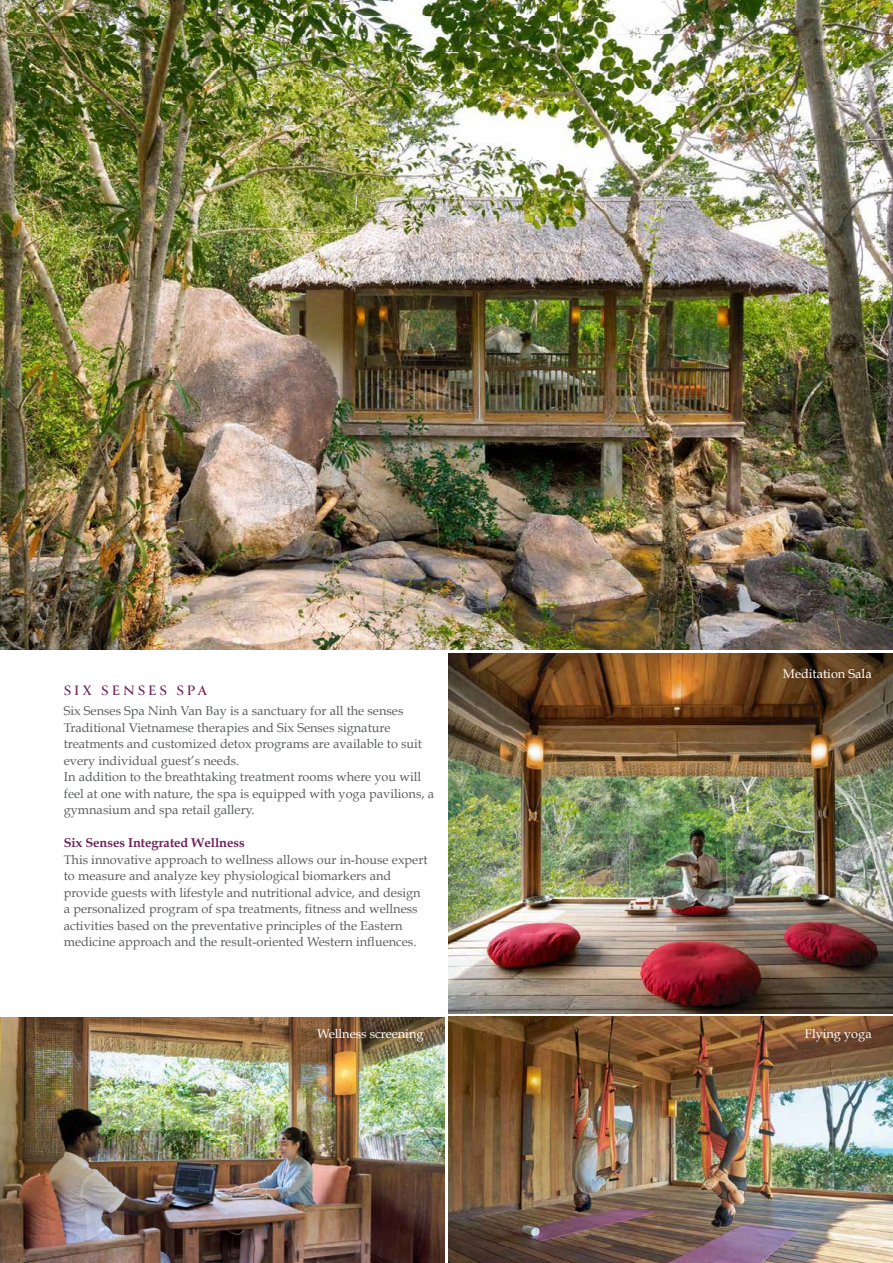
<style>
.page{position:relative;width:893px;height:1263px;background:#fff}
.page>*{position:absolute;margin:0;border:0;box-sizing:border-box;transform-origin:0 0}
.t1{font:700 15px "Canto";letter-spacing:.2em;color:#6d2158}
.t2{font:12.75px/16.5px "Book Antiqua";color:#5c5e5e}
.t3{font:12.75px "Book Antiqua";color:#fff}
.t4{font:700 12.75px "Book Antiqua";color:#6d2158}
</style>
<div class="page">
<img style="left:449px;top:1016px;width:444px;height:247px">
<img style="left:0;top:0;width:893px;height:649px">
<img style="left:0;top:1017px;width:444px;height:246px">
<img style="left:449px;top:654px;width:444px;height:359px">
<p class="t1" style="left:64px;top:680px;width:145px">SIX SENSES SPA</p>
<p class="t2" style="left:64px;top:703px;width:372px">Six Senses Spa Ninh Van Bay is a sanctuary for all the senses Traditional Vietnamese therapies and Six Senses signature treatments and customized detox programs are available to suit every individual guest’s needs.<br>In addition to the breathtaking treatment rooms where you will feel at one with nature, the spa is equipped with yoga pavilions, a gymnasium and spa retail gallery.</p>
<p class="t4" style="left:64px;top:835px;width:182px">Six Senses Integrated Wellness</p>
<p class="t2" style="left:64px;top:851px;width:365px">This innovative approach to wellness allows our in-house expert to measure and analyze key physiological biomarkers and provide guests with lifestyle and nutritional advice, and design a personalized program of spa treatments, fitness and wellness activities based on the preventative principles of the Eastern medicine approach and the result-oriented Western influences.</p>
<p class="t3" style="left:317px;top:1026px;width:108px">Wellness screening</p>
<p class="t3" style="left:783px;top:666px;width:90px">Meditation Sala</p>
<p class="t3" style="left:805px;top:1026px;width:68px">Flying yoga</p>
</div>
